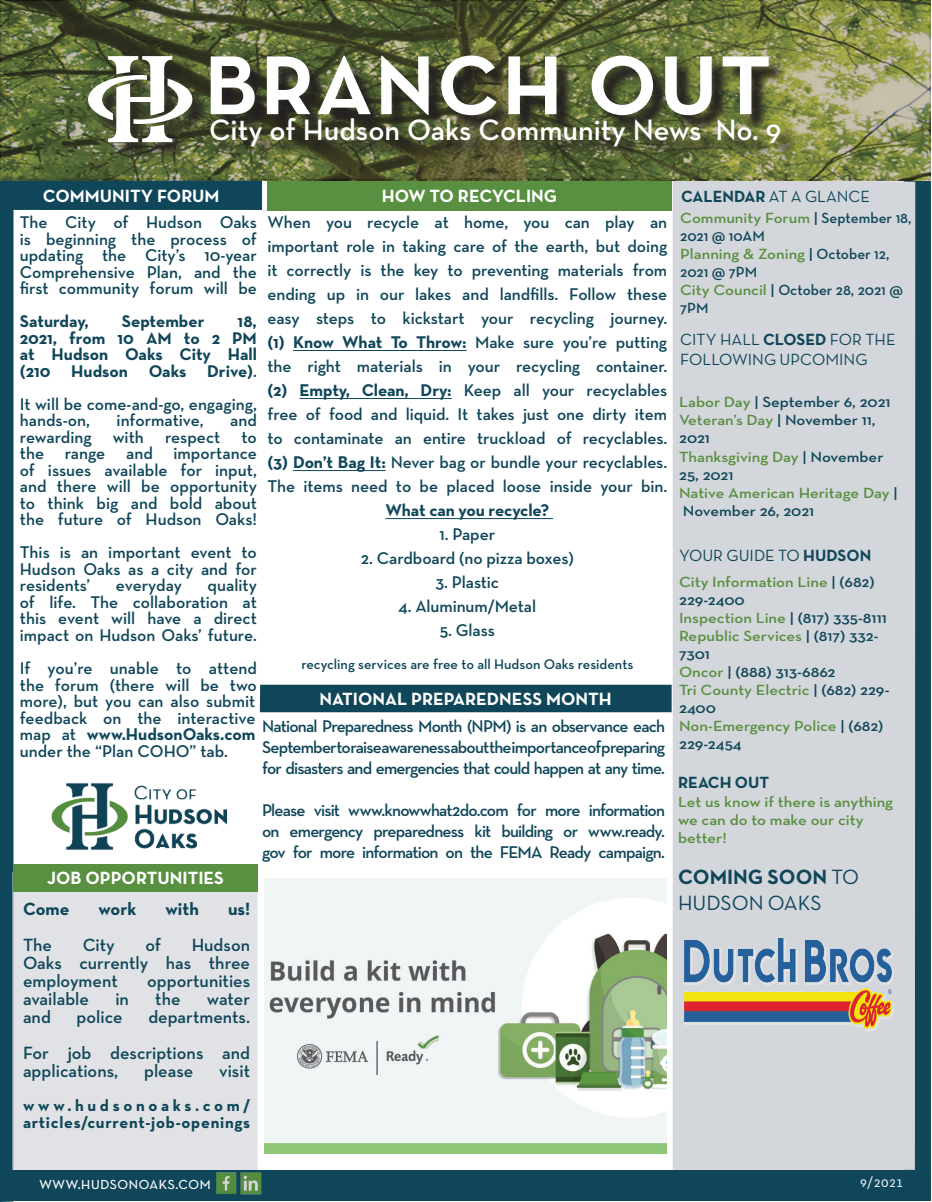
<style>
.page{position:relative;width:932px;height:1202px;background:#fff}
.page>*{position:absolute;margin:0;border:0;box-sizing:border-box;transform-origin:0 0}
.t1{font:112.5px "Neutra Text TF Demi SC";color:#fff}
.t2{font:600 30px "Neutra Text";color:#fff}
.t3{font:21px "Neutra Text TF Bold SC";color:#0f4659}
.t4{font:21px "Neutra Text TF Book SC";color:#0f4659}
.t5{font:600 18px/18px "Neutra Text";color:#0f4659;text-align:justify}
.t6{font:700 18px "Neutra Text";color:#fff}
.t7{font:18px "Neutra Text TF Book SC";color:#fff}
.t8{font:700 18px "Neutra Text";color:#0f4659}
.t9{font:600 17.25px/16.5px "Neutra Text";letter-spacing:-.005em;color:#0f4659;text-align:justify}
.t10{font:700 17.25px/16.5px "Neutra Text";color:#0f4659;text-align:justify}
.t11{font:16.5px/19.8px "Neutra Text TF Book SC";color:#0f4659}
.t12{font:700 16.5px/16.5px "Neutra Text";letter-spacing:.045em;color:#0f4659}
.t13{font:16.5px "Neutra Text TF Bold SC";color:#0f4659}
.t14{font:600 15px/18px "Neutra Text";color:#598f40;scale:1.1 1}
.t15{font:600 15px/18px "Neutra Text";color:#0f4659;scale:1.1 1}
.t16{font:15px "Neutra Text TF Book SC";color:#fff}
.t17{font:600 14.25px "Neutra Text";color:#0f4659}
.s1{font-weight:700}
.s2{font-weight:600}
.s3{font-family:"Neutra Text TF Bold SC"}
.s4{color:#598f40}
.s5{color:#0f4659}
.s6{font-family:"Neutra Text TF Book SC"}
</style>
<div class="page">
<svg style="left:903px;top:180px;width:27px;height:990px;background:#14495c"></svg>
<div style="left:672px;top:180px;width:243px;height:989px;background:#d3d6db"></div>
<div style="left:0;top:0;width:14px;height:1201px;background:#0f4659"></div>
<div style="left:12px;top:871px;width:246px;height:299px;background:#e0e2e5"></div>
<svg style="left:0;top:0;width:931px;height:180px;background:#6b7342"></svg>
<div style="left:12px;top:1170px;width:918px;height:31px;background:#0f4659"></div>
<img style="left:216px;top:1172px;width:45px;height:22px">
<div style="left:623px;top:1169px;width:280px;height:25px;background:#0f4659"></div>
<svg style="left:213px;top:58px;width:573px;height:63px;background:#4a502f"></svg>
<svg style="left:213px;top:121px;width:585px;height:44px;background:#555c34"></svg>
<div style="left:91px;top:58px;width:120px;height:103px;background:#231f20;opacity:.85"></div>
<svg style="left:88px;top:56px;width:105px;height:86px"></svg>
<div style="left:14px;top:181px;width:248px;height:29px;background:#0f4659"></div>
<div style="left:14px;top:864px;width:244px;height:28px;background:#598f40"></div>
<div style="left:260px;top:684px;width:411px;height:28px;background:#0f4659"></div>
<hr style="left:293px;top:350px;width:173px;height:1px;background:#0f4659">
<hr style="left:299px;top:398px;width:152px;height:1px;background:#0f4659">
<hr style="left:293px;top:470px;width:93px;height:1px;background:#0f4659">
<hr style="left:385px;top:518px;width:168px;height:1px;background:#0f4659">
<img style="left:684px;top:939px;width:209px;height:92px">
<div style="left:267px;top:181px;width:404px;height:30px;background:#598f40"></div>
<img style="left:264px;top:878px;width:402px;height:275px">
<img style="left:51px;top:783px;width:176px;height:67px">
<h1 class="t1" style="left:203px;top:7px;width:571px">branch out</h1>
<h2 class="t2" style="left:209px;top:112px;width:573px">City of Hudson Oaks Community News No. 9</h2>
<p class="t6" style="left:43px;top:184px;width:178px">COMMUNITY FORUM</p>
<p class="t6" style="left:382px;top:185px;width:177px">HOW TO RECYCLING</p>
<p class="t9" style="left:20px;top:214px;width:239px">The City of Hudson Oaks is beginning the process of updating the City’s 10-year Comprehensive Plan, and the first community forum will be</p>
<p class="t10" style="left:20px;top:313px;width:70px">Saturday,</p>
<p class="t10" style="left:122px;top:313px;width:84px">September</p>
<p class="t9" style="left:267px;top:210px;width:401px;line-height:24px">When you recycle at home, you can play an important role in taking care of the earth, but doing it correctly is the key to preventing materials from ending up in our lakes and landfills. Follow these easy steps to kickstart your recycling journey. <span class="s1">(1) Know What To Throw:</span> Make sure you’re putting the right materials in your recycling container. <span class="s1">(2) Empty, Clean, Dry:</span> Keep all your recyclables free of food and liquid. It takes just one dirty item to contaminate an entire truckload of recyclables. <span class="s1">(3) Don’t Bag It:</span> Never bag or bundle your recyclables.<br>The items need to be placed loose inside your bin.</p>
<p class="t10" style="left:385px;top:502px;width:165px">What can you recycle?</p>
<p class="t9" style="left:439px;top:526px;width:57px">1. Paper</p>
<p class="t9" style="left:361px;top:550px;width:214px">2. Cardboard (no pizza boxes)</p>
<p class="t9" style="left:435px;top:574px;width:65px">3. Plastic</p>
<p class="t9" style="left:398px;top:598px;width:139px">4. Aluminum/Metal</p>
<p class="t9" style="left:440px;top:622px;width:57px">5. Glass</p>
<p class="t17" style="left:301px;top:655px;width:333px">recycling services are free to all Hudson Oaks residents</p>
<p class="t10" style="left:20px;top:313px;width:239px;text-indent:218px">18, 2021, from 10 AM to 2 PM at Hudson Oaks City Hall (210 Hudson Oaks Drive)<span class="s2">.</span></p>
<p class="t9" style="left:20px;top:395px;width:239px">It will be come-and-go, engaging, hands-on,</p>
<p class="t9" style="left:117px;top:412px;width:88px">informative,</p>
<p class="t9" style="left:20px;top:412px;width:239px;text-indent:210px">and rewarding with respect to the range and importance of issues available for input, and there will be opportunity to think big and bold about the future of Hudson Oaks!</p>
<p class="t9" style="left:20px;top:544px;width:238px">This is an important event to Hudson Oaks as a city and for residents’</p>
<p class="t9" style="left:20px;top:577px;width:238px;text-indent:188px">quality of life. The collaboration at this event will have a direct impact on Hudson Oaks’ future.</p>
<p class="t9" style="left:20px;top:659px;width:238px">If you’re unable to attend the forum (there will be two more), but you can also submit feedback on the interactive map at <span class="s1">www.HudsonOaks.com </span>under the “Plan COHO” tab.</p>
<p class="t9" style="left:116px;top:577px;width:67px">everyday</p>
<p class="t6" style="left:319px;top:687px;width:293px">NATIONAL PREPAREDNESS MONTH</p>
<p class="t9" style="left:262px;top:715px;width:404px;line-height:21px">National Preparedness Month (NPM) is an observance each September to raise awareness about the importance of preparing for disasters and emergencies that could happen at any time.</p>
<p class="t9" style="left:262px;top:799px;width:404px;line-height:21px">Please visit www.knowwhat2do.com for more information on emergency preparedness kit building or www.ready. gov for more information on the FEMA Ready campaign.</p>
<p class="t6" style="left:47px;top:867px;width:178px">JOB OPPORTUNITIES</p>
<p class="t8" style="left:23px;top:897px;width:48px">Come</p>
<p class="t8" style="left:99px;top:897px;width:39px">work</p>
<p class="t8" style="left:165px;top:897px;width:35px">with</p>
<p class="t8" style="left:228px;top:897px;width:24px">us!</p>
<p class="t5" style="left:23px;top:935px;width:31px">The</p>
<p class="t5" style="left:83px;top:935px;width:34px">City</p>
<p class="t5" style="left:145px;top:935px;width:17px">of</p>
<p class="t5" style="left:23px;top:935px;width:229px;text-indent:169px">Hudson Oaks currently has three employment</p>
<p class="t5" style="left:147px;top:971px;width:104px">opportunities</p>
<p class="t5" style="left:23px;top:989px;width:67px">available</p>
<p class="t5" style="left:115px;top:989px;width:15px">in</p>
<p class="t5" style="left:155px;top:989px;width:27px">the</p>
<p class="t5" style="left:207px;top:989px;width:45px">water</p>
<p class="t5" style="left:23px;top:1007px;width:29px">and</p>
<p class="t5" style="left:77px;top:1007px;width:48px">police</p>
<p class="t5" style="left:23px;top:998px;width:229px;line-height:36px;text-align:right">departments.<br>For job descriptions and</p>
<p class="t5" style="left:23px;top:1061px;width:97px">applications,</p>
<p class="t5" style="left:144px;top:1061px;width:51px">please</p>
<p class="t5" style="left:219px;top:1061px;width:32px">visit</p>
<p class="t12" style="left:23px;top:1096px;width:229px">www.hudsonoaks.com/ articles/current-job-openings</p>
<p class="t11" style="left:681px;top:186px;width:190px"><span class="s3">CALENDAR</span> AT A GLANCE</p>
<p class="t15" style="left:680px;top:209px;width:212px"><span class="s4">Community Forum</span> | September 18,<br>2021 @ 10AM<br><span class="s4">Planning &amp; Zoning</span> | October 12,<br>2021 @ 7PM<br><span class="s4">City Council</span> | October 28, 2021 @<br>7PM</p>
<p class="t11" style="left:680px;top:329px;width:217px">CITY HALL <span class="s3">CLOSED</span> FOR THE<br>FOLLOWING UPCOMING</p>
<p class="t15" style="left:679px;top:393px;width:200px"><span class="s4">Labor Day</span> | September 6, 2021<br><span class="s4">Veteran’s Day</span> | November 11,<br>2021<br><span class="s4">Thanksgiving Day</span> | November<br>25, 2021<br><span class="s4">Native American Heritage Day</span> |<br>November 26, 2021</p>
<p class="t11" style="left:679px;top:545px;width:193px">YOUR GUIDE TO <span class="s3">HUDSON</span></p>
<p class="t14" style="left:679px;top:573px;width:193px">City Information Line <span class="s5">| (682)<br>229-2400<br></span>Inspection Line <span class="s5">| (817) 335-8111<br></span>Republic Services <span class="s5">| (817) 332-<br>7301<br></span>Oncor <span class="s5">| (888) 313-6862<br></span>Tri County Electric <span class="s5">| (682) 229-<br>2400<br></span>Non-Emergency Police <span class="s5">| (682)<br>229-2454</span></p>
<p class="t13" style="left:678px;top:772px;width:93px">REACH OUT</p>
<p class="t14" style="left:678px;top:793px;width:197px">Let us know if there is anything we can do to make our city better!</p>
<p class="t3" style="left:678px;top:864px;width:183px">COMING SOON <span class="s6">TO</span></p>
<p class="t4" style="left:678px;top:889px;width:145px">HUDSON OAKS</p>
<p class="t7" style="left:39px;top:1171px;width:173px">www.hudsonoaks.com</p>
<p class="t16" style="left:859px;top:1173px;width:45px">9/2021</p>
</div>
